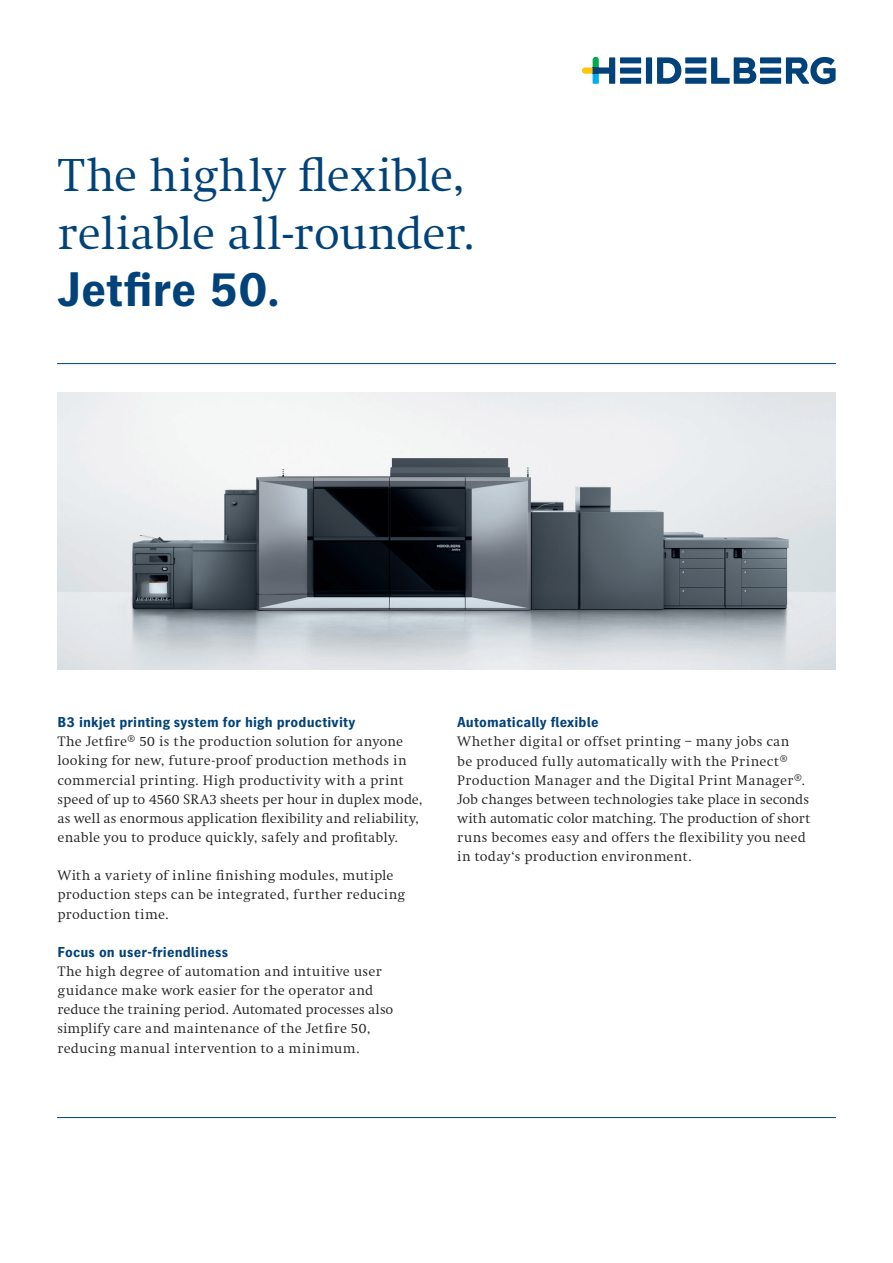
<style>
.page{position:relative;width:893px;height:1263px;background:#fff}
.page>*{position:absolute;margin:0;border:0;box-sizing:border-box;transform-origin:0 0}
.t1{font:48px/57.4px "Heidelberg Antiqua ML";letter-spacing:-.01em;color:#004279}
.t2{font:700 48px "Heidelberg Gothic Ml";color:#004279}
.t3{font:14.25px/19.2px "Heidelberg Antiqua ML";letter-spacing:.01em;color:#231f20}
.t4{font:700 14.25px "Heidelberg Gothic Ml";letter-spacing:.01em;color:#004279}
</style>
<div class="page">
<svg style="left:657px;top:57px;width:24px;height:27px"></svg>
<div style="left:646px;top:57px;width:6px;height:27px;background:#004279"></div>
<div style="left:620px;top:57px;width:21px;height:6px;background:#004279"></div>
<div style="left:620px;top:68px;width:21px;height:6px;background:#004279"></div>
<div style="left:620px;top:78px;width:21px;height:6px;background:#004279"></div>
<div style="left:685px;top:57px;width:21px;height:6px;background:#004279"></div>
<div style="left:685px;top:68px;width:21px;height:6px;background:#004279"></div>
<div style="left:685px;top:78px;width:21px;height:6px;background:#004279"></div>
<svg style="left:711px;top:57px;width:45px;height:27px"></svg>
<div style="left:760px;top:57px;width:21px;height:6px;background:#004279"></div>
<div style="left:760px;top:68px;width:21px;height:6px;background:#004279"></div>
<div style="left:760px;top:78px;width:21px;height:6px;background:#004279"></div>
<svg style="left:786px;top:57px;width:50px;height:27px"></svg>
<svg style="left:582px;top:57px;width:33px;height:27px"></svg>
<img style="left:57px;top:392px;width:779px;height:278px">
<hr style="left:57px;top:1117px;width:779px;height:1px;background:#004279">
<hr style="left:57px;top:363px;width:779px;height:1px;background:#004279">
<h1 class="t1" style="left:57px;top:147px;width:420px">The highly flexible, reliable all-rounder.</h1>
<h1 class="t2" style="left:57px;top:263px;width:225px">Jetfire 50.</h1>
<p class="t4" style="left:57px;top:714px;width:299px">B3 inkjet printing system for high productivity</p>
<p class="t3" style="left:57px;top:732px;width:367px">The Jetfire® 50 is the production solution for anyone looking for new, future-proof production methods in commercial printing. High productivity with a print speed of up to 4560 SRA3 sheets per hour in duplex mode, as well as enormous application flexibility and reliability, enable you to produce quickly, safely and profitably.</p>
<p class="t3" style="left:57px;top:866px;width:349px">With a variety of inline finishing modules, mutiple production steps can be integrated, further reducing production time.</p>
<p class="t4" style="left:57px;top:944px;width:173px">Focus on user-friendliness</p>
<p class="t3" style="left:57px;top:962px;width:338px">The high degree of automation and intuitive user guidance make work easier for the operator and reduce the training period. Automated processes also simplify care and maintenance of the Jetfire 50, reducing manual intervention to a minimum.</p>
<p class="t4" style="left:457px;top:714px;width:143px">Automatically flexible</p>
<p class="t3" style="left:457px;top:732px;width:355px">Whether digital or offset printing – many jobs can<br>be produced fully automatically with the Prinect® Production Manager and the Digital Print Manager®.<br>Job changes between technologies take place in seconds with automatic color matching. The production of short runs becomes easy and offers the flexibility you need in today‘s production environment.</p>
</div>
